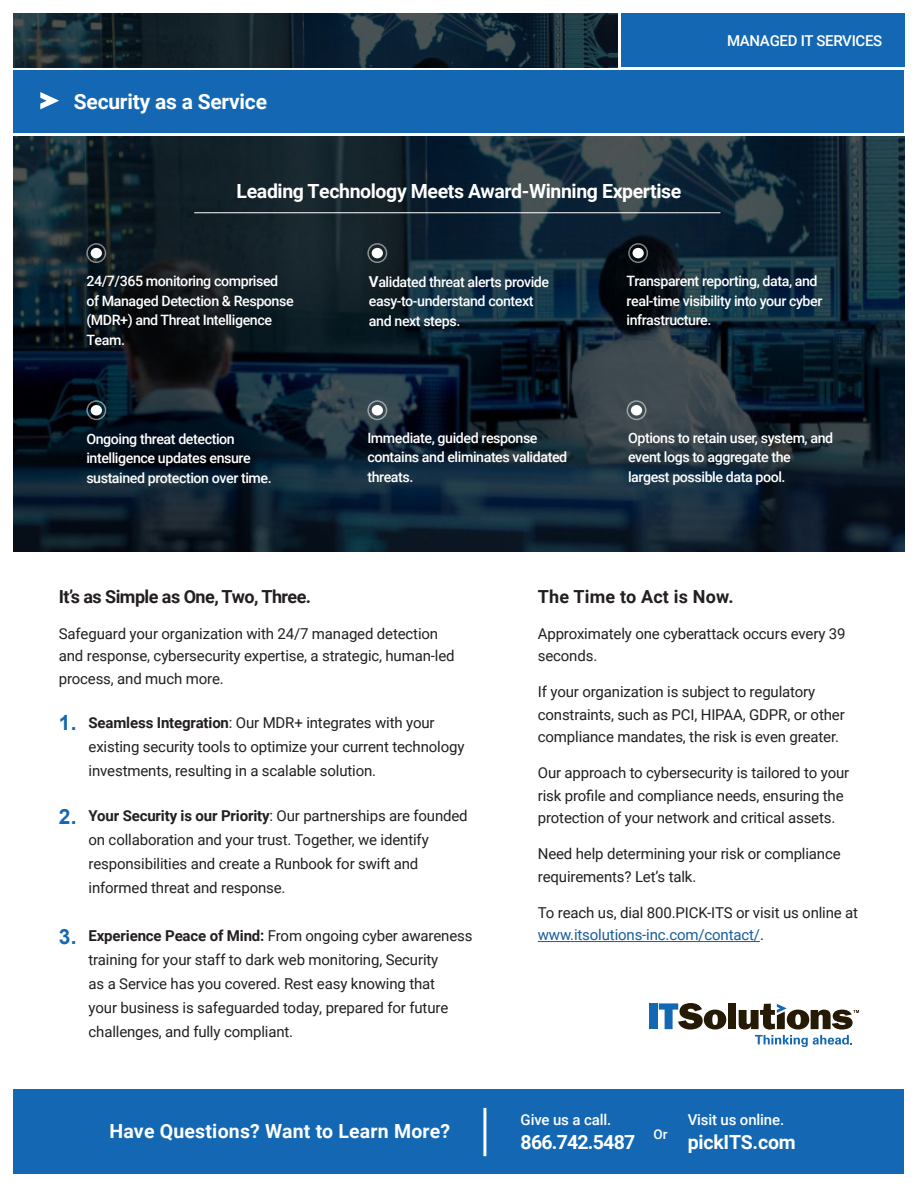
<style>
.page{position:relative;width:918px;height:1188px;background:#fff}
.page>*{position:absolute;margin:0;border:0;box-sizing:border-box;transform-origin:0 0}
.t1{font:700 21px "Roboto";letter-spacing:-.01em;color:#fff}
.t2{font:700 21px "Arial";color:#1468b3}
.t3{font:700 19.5px "Roboto";letter-spacing:-.02em;color:#fff}
.t4{font:700 19.5px "Roboto";letter-spacing:.01em;color:#fff}
.t5{font:700 19.5px "Roboto";letter-spacing:-.04em;color:#fff}
.t6{font:700 18px "Roboto";letter-spacing:-.03em;color:#231f20}
.t7{font:700 18px "Roboto";letter-spacing:.01em;color:#231f20}
.t8{font:15px/22.5px "Roboto";letter-spacing:-.01em;color:#231f20}
.t9{font:500 15px "Roboto";letter-spacing:-.01em;color:#fff}
.t10{font:500 14.25px/19.5px "Roboto";letter-spacing:-.03em;color:#fff}
.t11{font:500 13.5px "Roboto";color:#fff}
.s1{font-weight:700;font-size:15px}
.s2{font-weight:700}
.s3{color:#175d9e}
</style>
<div class="page">
<img style="left:14px;top:136px;width:890px;height:416px">
<div style="left:14px;top:71px;width:890px;height:62px;background:#1468b3"></div>
<hr style="left:538px;top:941px;width:222px;height:1px;background:#175d9e">
<div style="left:621px;top:13px;width:283px;height:54px;background:#1468b3"></div>
<div style="left:649px;top:1003px;width:9px;height:26px;background:#1468b3"></div>
<svg style="left:659px;top:1003px;width:67px;height:27px"></svg>
<div style="left:728px;top:1003px;width:8px;height:26px;background:#251a05"></div>
<svg style="left:739px;top:1004px;width:120px;height:43px"></svg>
<div style="left:14px;top:1090px;width:890px;height:84px;background:#1468b3"></div>
<hr style="left:483px;top:1108px;width:3px;height:48px;background:#fff">
<svg style="left:40px;top:92px;width:19px;height:17px"></svg>
<img style="left:14px;top:13px;width:604px;height:54px">
<hr style="left:195px;top:212px;width:525px;height:1px;background:#fff">
<div style="left:86px;top:243px;width:20px;height:20px;border:2px solid #fff;border-radius:50%"></div>
<div style="left:91px;top:248px;width:11px;height:10px;background:#fff;border-radius:50%"></div>
<div style="left:86px;top:400px;width:20px;height:20px;border:2px solid #fff;border-radius:50%"></div>
<div style="left:91px;top:405px;width:11px;height:11px;background:#fff;border-radius:50%"></div>
<div style="left:367px;top:243px;width:20px;height:20px;border:2px solid #fff;border-radius:50%"></div>
<div style="left:372px;top:248px;width:11px;height:10px;background:#fff;border-radius:50%"></div>
<div style="left:367px;top:400px;width:20px;height:20px;border:2px solid #fff;border-radius:50%"></div>
<div style="left:372px;top:405px;width:11px;height:11px;background:#fff;border-radius:50%"></div>
<div style="left:627px;top:400px;width:19px;height:20px;border:2px solid #fff;border-radius:50%"></div>
<div style="left:631px;top:405px;width:11px;height:11px;background:#fff;border-radius:50%"></div>
<div style="left:628px;top:243px;width:20px;height:20px;border:2px solid #fff;border-radius:50%"></div>
<div style="left:633px;top:248px;width:11px;height:10px;background:#fff;border-radius:50%"></div>
<p class="t1" style="left:74px;top:86px;width:195px">Security as a Service</p>
<p class="t3" style="left:237px;top:178px;width:446px">Leading Technology Meets Award-Winning Expertise</p>
<p class="t9" style="left:727px;top:30px;width:157px">MANAGED IT SERVICES</p>
<p class="t10" style="left:86px;top:271px;width:209px">24/7/365 monitoring comprised of Managed Detection &amp; Response (MDR+) and Threat Intelligence<br>Team.</p>
<p class="t10" style="left:86px;top:428px;width:187px">Ongoing threat detection intelligence updates ensure sustained protection over time.</p>
<p class="t10" style="left:369px;top:272px;width:182px"><span class="s1">V</span>alidated threat alerts provide easy-to-understand context and next steps.</p>
<p class="t10" style="left:627px;top:271px;width:197px">Transparent reporting, data, and real-time visibility into your cyber infrastructure.</p>
<p class="t10" style="left:367px;top:427px;width:201px">Immediate, guided response contains and eliminates validated threats.</p>
<p class="t10" style="left:628px;top:427px;width:207px">Options to retain user, system, and event logs to aggregate the largest possible data pool.</p>
<p class="t6" style="left:59px;top:584px;width:254px">It’s as Simple as One, Two, Three.</p>
<p class="t8" style="left:59px;top:621px;width:397px">Safeguard your organization with 24/7 managed detection and response, cybersecurity expertise, a strategic, human-led process, and much more.</p>
<p class="t2" style="left:59px;top:708px;width:19px">1.</p>
<p class="t8" style="left:89px;top:710px;width:377px;line-height:24px"><span class="s2">Seamless Integration</span>: Our MDR+ integrates with your existing security tools to optimize your current technology investments, resulting in a scalable solution.</p>
<p class="t2" style="left:59px;top:802px;width:19px">2.</p>
<p class="t8" style="left:89px;top:803px;width:381px;line-height:24px"><span class="s2">Your Security is our Priority</span>: Our partnerships are founded on collaboration and your trust. Together, we identify responsibilities and create a Runbook for swift and informed threat and response.</p>
<p class="t2" style="left:59px;top:922px;width:19px">3.</p>
<p class="t8" style="left:89px;top:923px;width:385px;line-height:24px"><span class="s2">Experience Peace of Mind:</span> From ongoing cyber awareness training for your staff to dark web monitoring, Security<br>as a Service has you covered. Rest easy knowing that<br>your business is safeguarded today, prepared for future challenges, and fully compliant.</p>
<p class="t7" style="left:538px;top:584px;width:197px">The Time to Act is Now.</p>
<p class="t8" style="left:538px;top:622px;width:309px">Approximately one cyberattack occurs every 39 seconds.</p>
<p class="t8" style="left:538px;top:680px;width:308px">If your organization is subject to regulatory constraints, such as PCI, HIPAA, GDPR, or other compliance mandates, the risk is even greater.</p>
<p class="t8" style="left:538px;top:761px;width:313px">Our approach to cybersecurity is tailored to your risk profile and compliance needs, ensuring the protection of your network and critical assets.</p>
<p class="t8" style="left:538px;top:842px;width:304px">Need help determining your risk or compliance requirements? Let’s talk.</p>
<p class="t8" style="left:538px;top:901px;width:322px">To reach us, dial 800.PICK-ITS or visit us online at <span class="s3">www.itsolutions-inc.com/contact/</span>.</p>
<p class="t9" style="left:521px;top:1110px;width:92px">Give us a call.</p>
<p class="t5" style="left:521px;top:1129px;width:116px">866.742.5487</p>
<p class="t4" style="left:110px;top:1117px;width:342px">Have Questions? Want to Learn More?</p>
<p class="t11" style="left:653px;top:1124px;width:16px">Or</p>
<p class="t9" style="left:688px;top:1110px;width:98px">Visit us online.</p>
<p class="t3" style="left:688px;top:1129px;width:110px">pickITS.com</p>
</div>
